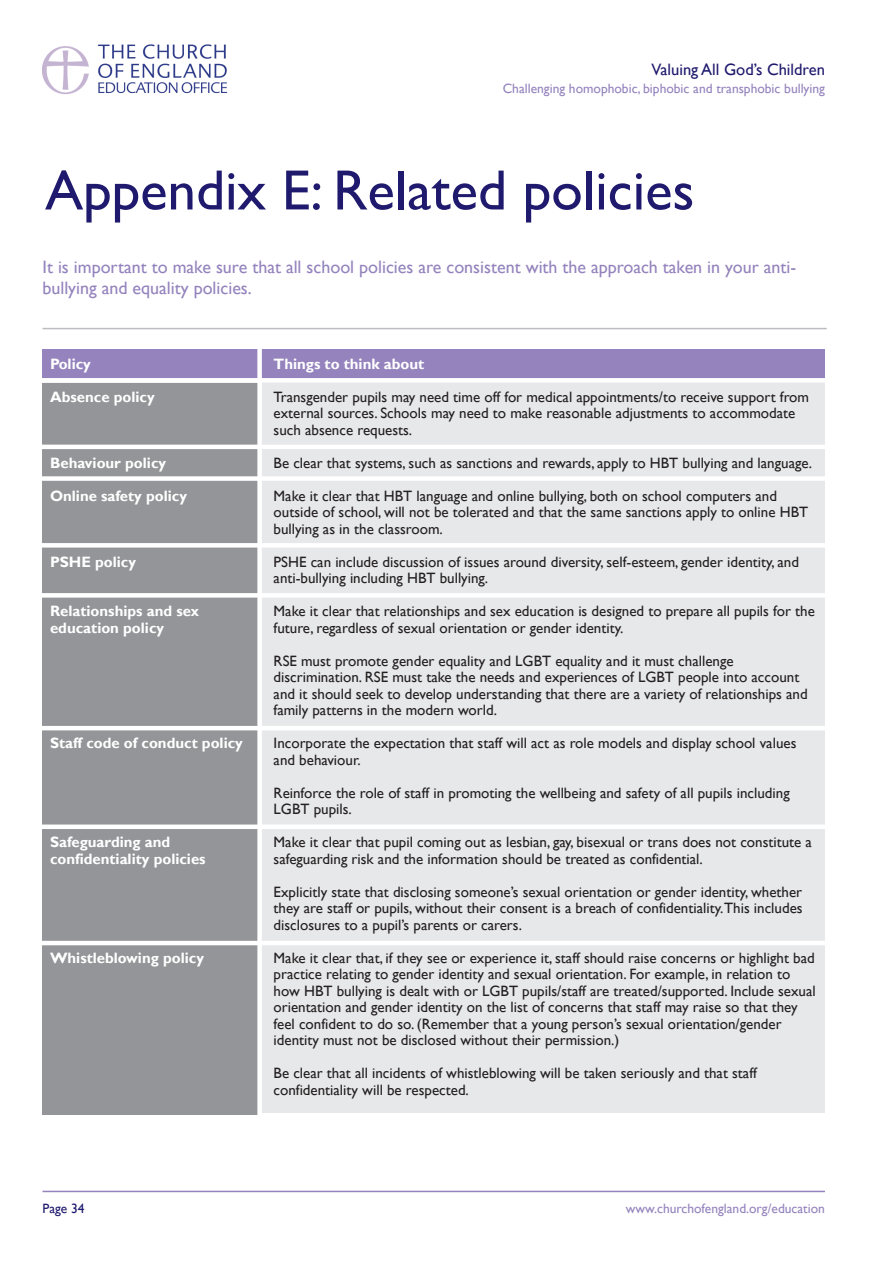
<style>
.page{position:relative;width:893px;height:1263px;background:#fff}
.page>*{position:absolute;margin:0;border:0;box-sizing:border-box;transform-origin:0 0}
.t1{font:57px "Gill Sans";color:#1f1a6d}
.t2{font:18px/21px "Gill Sans";color:#9483bd}
.t3{font:16.5px "Gill Sans";color:#1f1a6d}
.t4{font:15px/16.5px "Gill Sans";color:#231f20}
.t5{font:700 15px/16.5px "Gill Sans";color:#fff}
.t6{font:13.5px "Gill Sans";color:#9483bd}
.t7{font:13.5px "Gill Sans";color:#1f1a6d}
</style>
<div class="page">
<div style="left:43px;top:381px;width:782px;height:732px;background:#e7e8e9"></div>
<div style="left:43px;top:383px;width:216px;height:731px;background:#939598"></div>
<div style="left:43px;top:349px;width:782px;height:32px;background:#9483bd"></div>
<hr style="left:43px;top:1191px;width:782px;height:1px;background:#9483bd">
<hr style="left:43px;top:328px;width:784px;height:1px;background:#bcbdc0">
<div style="left:15px;top:378px;width:819px;height:5px;background:#fff"></div>
<hr style="left:18px;top:445px;width:819px;height:4px;background:#fff">
<div style="left:0;top:476px;width:831px;height:5px;background:#fff"></div>
<div style="left:19px;top:543px;width:820px;height:5px;background:#fff"></div>
<div style="left:15px;top:593px;width:819px;height:5px;background:#fff"></div>
<hr style="left:19px;top:726px;width:819px;height:4px;background:#fff">
<div style="left:14px;top:824px;width:819px;height:5px;background:#fff"></div>
<hr style="left:14px;top:941px;width:819px;height:4px;background:#fff">
<div style="left:257px;top:340px;width:5px;height:794px;background:#fff"></div>
<img style="left:43px;top:44px;width:185px;height:50px">
<p class="t3" style="left:651px;top:60px;width:175px">Valuing All God’s Children</p>
<p class="t6" style="left:503px;top:80px;width:324px">Challenging homophobic, biphobic and transphobic bullying</p>
<h1 class="t1" style="left:45px;top:157px;width:651px">Appendix E: Related policies</h1>
<p class="t2" style="left:43px;top:257px;width:755px">It is important to make sure that all school policies are consistent with the approach taken in your anti&shy;bullying and equality policies.</p>
<p class="t5" style="left:50px;top:355px;width:42px">Policy</p>
<p class="t5" style="left:50px;top:388px;width:106px">Absence policy</p>
<p class="t5" style="left:50px;top:454px;width:118px">Behaviour policy</p>
<p class="t5" style="left:50px;top:487px;width:139px">Online safety policy</p>
<p class="t5" style="left:50px;top:553px;width:88px">PSHE policy</p>
<p class="t5" style="left:50px;top:603px;width:151px">Relationships and sex education policy</p>
<p class="t5" style="left:50px;top:735px;width:194px">Staff code of conduct policy</p>
<p class="t5" style="left:50px;top:834px;width:157px">Safeguarding and confidentiality policies</p>
<p class="t5" style="left:50px;top:949px;width:155px">Whistleblowing policy</p>
<p class="t5" style="left:274px;top:355px;width:152px">Things to think about</p>
<p class="t4" style="left:274px;top:388px;width:537px">Transgender pupils may need time off for medical appointments/to receive support from external sources. Schools may need to make reasonable adjustments to accommodate such absence requests.</p>
<p class="t4" style="left:274px;top:446px;width:540px;line-height:33px">Be clear that systems, such as sanctions and rewards, apply to HBT bullying and language.<br>Make it clear that HBT language and online bullying, both on school computers and</p>
<p class="t4" style="left:274px;top:504px;width:536px">outside of school, will not be tolerated and that the same sanctions apply to online HBT bullying as in the classroom.</p>
<p class="t4" style="left:274px;top:553px;width:527px">PSHE can include discussion of issues around diversity, self-esteem, gender identity, and anti-bullying including HBT bullying.</p>
<p class="t4" style="left:274px;top:603px;width:543px">Make it clear that relationships and sex education is designed to prepare all pupils for the future, regardless of sexual orientation or gender identity.</p>
<p class="t4" style="left:274px;top:652px;width:536px">RSE must promote gender equality and LGBT equality and it must challenge discrimination. RSE must take the needs and experiences of LGBT people into account and it should seek to develop understanding that there are a variety of relationships and family patterns in the modern world.</p>
<p class="t4" style="left:274px;top:735px;width:524px">Incorporate the expectation that staff will act as role models and display school values and behaviour.</p>
<p class="t4" style="left:274px;top:784px;width:518px">Reinforce the role of staff in promoting the wellbeing and safety of all pupils including<br>LGBT pupils.</p>
<p class="t4" style="left:274px;top:834px;width:540px">Make it clear that pupil coming out as lesbian, gay, bisexual or trans does not constitute a safeguarding risk and the information should be treated as confidential.</p>
<p class="t4" style="left:274px;top:883px;width:531px;text-align:justify">Explicitly state that disclosing someone’s sexual orientation or gender identity, whether they are staff or pupils, without their consent is a breach of confidentiality.This includes disclosures to a pupil’s parents or carers.</p>
<p class="t4" style="left:274px;top:949px;width:544px">Make it clear that, if they see or experience it, staff should raise concerns or highlight bad practice relating to gender identity and sexual orientation. For example, in relation to how HBT bullying is dealt with or LGBT pupils/staff are treated/supported. Include sexual orientation and gender identity on the list of concerns that staff may raise so that they feel confident to do so. (Remember that a young person’s sexual orientation/gender identity must not be disclosed without their permission.)</p>
<p class="t4" style="left:274px;top:1065px;width:485px">Be clear that all incidents of whistleblowing will be taken seriously and that staff confidentiality will be respected.</p>
<p class="t7" style="left:43px;top:1201px;width:44px">Page 34</p>
<p class="t6" style="left:626px;top:1201px;width:201px">www.churchofengland.org/education</p>
</div>
